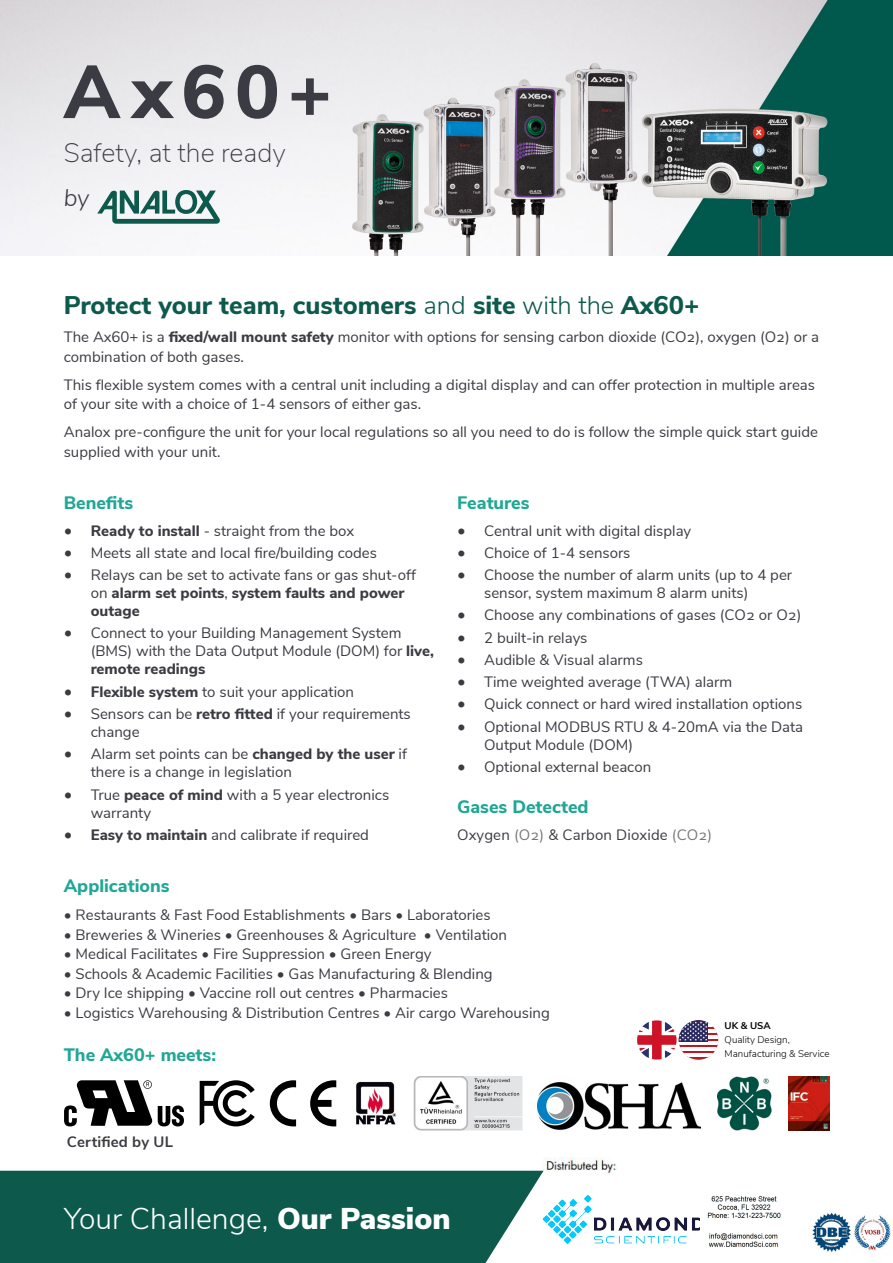
<style>
.page{position:relative;width:893px;height:1263px;background:#fff}
.page>*{position:absolute;margin:0;border:0;box-sizing:border-box;transform-origin:0 0}
.t1{font:800 74.7px "Nunito Sans";color:#3b3c43}
.t2{font:300 30px "Nunito Sans";color:#fff}
.t3{font:200 26.7px "Nunito Sans";color:#3b3c43}
.t4{font:800 25.5px "Nunito Sans";color:#0d5a4d}
.t5{font:italic 300 24px "Nunito Sans";color:#3b3c43}
.t6{font:800 18px "Nunito Sans";color:#21a795}
.t7{font:15px/18px "Nunito Sans";color:#3b3c43}
.t8{font:700 15px "Nunito Sans";letter-spacing:.01em;color:#3b3c43}
.t9{font:300 9.75px "Nunito Sans";color:#000}
.t10{font:700 9.75px "Nunito Sans";color:#000}
.s1{font-weight:300}
.s2{font-weight:800}
.s3{font-weight:800;font-size:16.5px}
.s4{font-size:16.5px}
.s5{color:#76777b}
.s6{font-weight:900}
</style>
<div class="page">
<img style="left:538px;top:1158px;width:79px;height:16px">
<img style="left:544px;top:1195px;width:156px;height:49px">
<div style="left:0;top:1171px;width:544px;height:92px;background:#0d5a4d"></div>
<img style="left:0;top:0;width:893px;height:256px">
<svg style="left:97px;top:190px;width:123px;height:34px"></svg>
<div style="left:328px;top:44px;width:520px;height:214px;background:#000;opacity:.21"></div>
<svg style="left:310px;top:1080px;width:26px;height:46px"></svg>
<svg style="left:270px;top:1080px;width:26px;height:46px"></svg>
<svg style="left:200px;top:1080px;width:55px;height:46px"></svg>
<svg style="left:158px;top:1105px;width:26px;height:21px"></svg>
<svg style="left:64px;top:1080px;width:88px;height:46px"></svg>
<img style="left:413px;top:1076px;width:109px;height:54px">
<img style="left:718px;top:1076px;width:53px;height:54px">
<img style="left:356px;top:1081px;width:41px;height:44px">
<img style="left:537px;top:1082px;width:163px;height:48px">
<img style="left:788px;top:1076px;width:41px;height:54px">
<hr style="left:679px;top:1020px;width:39px;height:3px;background:#c01821">
<hr style="left:679px;top:1038px;width:39px;height:3px;background:#c01821">
<hr style="left:679px;top:1032px;width:39px;height:3px;background:#c01821">
<hr style="left:679px;top:1026px;width:39px;height:3px;background:#c01821">
<hr style="left:679px;top:1050px;width:39px;height:3px;background:#c01821">
<hr style="left:679px;top:1044px;width:39px;height:3px;background:#c01821">
<div style="left:679px;top:1020px;width:29px;height:21px;background:#2a285e"></div>
<svg style="left:637px;top:1020px;width:70px;height:40px"></svg>
<img style="left:707px;top:1195px;width:184px;height:57px">
<h1 class="t1" style="left:64px;top:37px;width:270px">Ax60+</h1>
<h3 class="t3" style="left:64px;top:133px;width:224px">Safety, at the ready</h3>
<h3 class="t5" style="left:64px;top:180px;width:27px">by</h3>
<h3 class="t4" style="left:64px;top:287px;width:637px">Protect your team, customers <span class="s1">and</span> site <span class="s1">with the</span> Ax60+</h3>
<p class="t7" style="left:64px;top:326px;width:757px;line-height:19.5px">The Ax60+ is a <span class="s2">fixed/wall mount safety</span> monitor with options for sensing carbon dioxide (CO2), oxygen (O2) or a combination of both gases.</p>
<p class="t7" style="left:64px;top:374px;width:753px;line-height:19.5px">This flexible system comes with a central unit including a digital display and can offer protection in multiple areas of your site with a choice of 1-4 sensors of either gas.</p>
<p class="t7" style="left:64px;top:421px;width:756px;line-height:19.5px">Analox pre-configure the unit for your local regulations so all you need to do is follow the simple quick start guide supplied with your unit.</p>
<p class="t6" style="left:64px;top:490px;width:71px">Benefits</p>
<p class="t7" style="left:64px;top:520px;width:292px"><span class="s3">•</span> <span class="s2">Ready to install</span> - straight from the box</p>
<p class="t7" style="left:64px;top:543px;width:315px"><span class="s4">•</span> Meets all state and local fire/building codes</p>
<p class="t7" style="left:91px;top:565px;width:327px;text-indent:-27px"><span class="s4">•</span> Relays can be set to activate fans or gas shut-off on <span class="s2">alarm set points</span>, <span class="s2">system faults and power outage</span></p>
<p class="t7" style="left:91px;top:623px;width:345px;text-indent:-27px"><span class="s4">•</span> Connect to your Building Management System (BMS) with the Data Output Module (DOM) for <span class="s2">live, remote readings</span></p>
<p class="t7" style="left:64px;top:682px;width:292px"><span class="s3">•</span> <span class="s2">Flexible system</span> to suit your application</p>
<p class="t7" style="left:91px;top:704px;width:322px;text-indent:-27px"><span class="s4">•</span> Sensors can be <span class="s2">retro fitted</span> if your requirements change</p>
<p class="t7" style="left:91px;top:744px;width:318px;text-indent:-27px"><span class="s4">•</span> Alarm set points can be <span class="s2">changed by the user</span> if there is a change in legislation</p>
<p class="t7" style="left:91px;top:784px;width:300px;text-indent:-27px"><span class="s4">•</span> True <span class="s2">peace of mind</span> with a 5 year electronics warranty</p>
<p class="t7" style="left:64px;top:825px;width:307px"><span class="s3">•</span> <span class="s2">Easy to maintain</span> and calibrate if required</p>
<p class="t6" style="left:457px;top:490px;width:74px">Features</p>
<p class="t7" style="left:457px;top:520px;width:236px"><span class="s4">•</span> Central unit with digital display</p>
<p class="t7" style="left:457px;top:543px;width:175px"><span class="s4">•</span> Choice of 1-4 sensors</p>
<p class="t7" style="left:484px;top:565px;width:310px;text-indent:-27px"><span class="s4">•</span> Choose the number of alarm units (up to 4 per sensor, system maximum 8 alarm units)</p>
<p class="t7" style="left:457px;top:605px;width:346px"><span class="s4">•</span> Choose any combinations of gases (CO2 or O2)</p>
<p class="t7" style="left:457px;top:628px;width:132px"><span class="s4">•</span> 2 built-in relays</p>
<p class="t7" style="left:457px;top:650px;width:187px"><span class="s4">•</span> Audible &amp; Visual alarms</p>
<p class="t7" style="left:457px;top:672px;width:277px"><span class="s4">•</span> Time weighted average (TWA) alarm</p>
<p class="t7" style="left:457px;top:694px;width:347px"><span class="s4">•</span> Quick connect or hard wired installation options</p>
<p class="t7" style="left:484px;top:717px;width:321px;text-indent:-27px"><span class="s4">•</span> Optional MODBUS RTU &amp; 4-20mA via the Data<br>Output Module (DOM)</p>
<p class="t7" style="left:457px;top:757px;width:196px"><span class="s4">•</span> Optional external beacon</p>
<p class="t6" style="left:457px;top:794px;width:133px">Gases Detected</p>
<p class="t7" style="left:457px;top:825px;width:257px">Oxygen <span class="s5">(O2)</span> &amp; Carbon Dioxide <span class="s5">(CO2)</span></p>
<p class="t6" style="left:64px;top:873px;width:107px">Applications</p>
<p class="t7" style="left:64px;top:905px;width:428px">• Restaurants &amp; Fast Food Establishments • Bars • Laboratories</p>
<p class="t7" style="left:64px;top:924px;width:445px">• Breweries &amp; Wineries • Greenhouses &amp; Agriculture • Ventilation</p>
<p class="t7" style="left:64px;top:944px;width:369px">• Medical Facilitates • Fire Suppression • Green Energy</p>
<p class="t7" style="left:64px;top:963px;width:430px">• Schools &amp; Academic Facilities • Gas Manufacturing &amp; Blending</p>
<p class="t7" style="left:64px;top:983px;width:386px">• Dry Ice shipping • Vaccine roll out centres • Pharmacies</p>
<p class="t7" style="left:64px;top:1002px;width:488px">• Logistics Warehousing &amp; Distribution Centres • Air cargo Warehousing</p>
<p class="t10" style="left:725px;top:1019px;width:48px">UK &amp; USA</p>
<p class="t9" style="left:725px;top:1032px;width:67px">Quality Design,</p>
<p class="t6" style="left:64px;top:1041px;width:154px">The Ax60+ meets:</p>
<p class="t9" style="left:725px;top:1046px;width:107px">Manufacturing &amp; Service</p>
<p class="t8" style="left:67px;top:1131px;width:108px">Certified by UL</p>
<h2 class="t2" style="left:64px;top:1196px;width:388px">Your Challenge, <span class="s6">Our Passion</span></h2>
</div>
